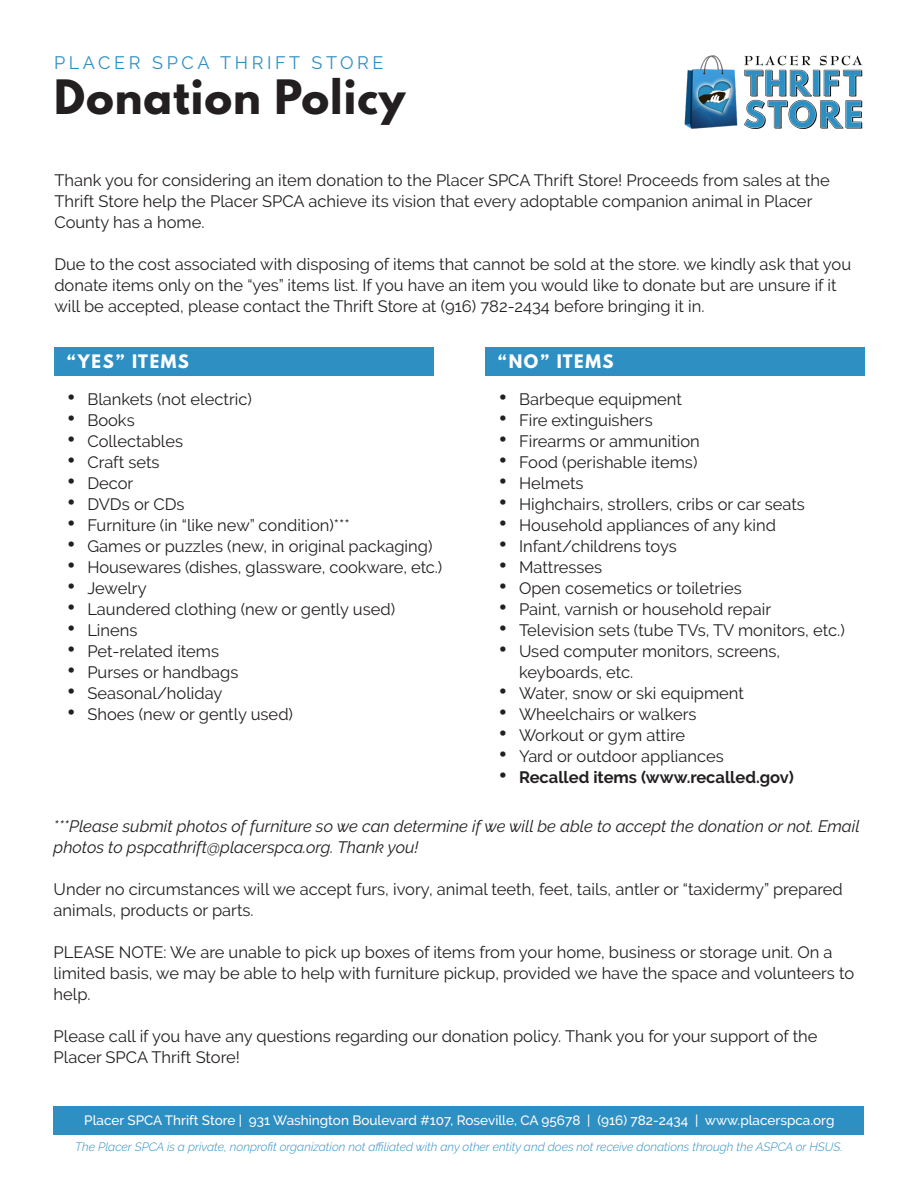
<style>
.page{position:relative;width:918px;height:1188px;background:#fff}
.page>*{position:absolute;margin:0;border:0;box-sizing:border-box;transform-origin:0 0}
.t1{font:700 42px "League Spartan";letter-spacing:.025em;color:#231f20}
.t2{font:18px "Raleway";letter-spacing:.2em;color:#2e8fc2}
.t3{font:16.5px/21px "Raleway";color:#231f20}
.t4{font:italic 16.5px/21px "Raleway";color:#231f20}
.t5{font:700 16.5px "Raleway";color:#231f20}
.t6{font:700 16.5px "League Spartan";letter-spacing:.1em;color:#fff}
.t7{font:500 13.5px "Raleway";color:#fff}
.t8{font:italic 300 12px "Raleway";color:#2e8fc2}
.s1{font-weight:900;font-size:22.5px}
</style>
<div class="page">
<div style="left:54px;top:1106px;width:810px;height:29px;background:#2e8fc2"></div>
<img style="left:684px;top:55px;width:179px;height:74px">
<div style="left:54px;top:347px;width:379px;height:29px;background:#2e8fc2"></div>
<div style="left:485px;top:347px;width:379px;height:29px;background:#2e8fc2"></div>
<p class="t2" style="left:54px;top:52px;width:331px">PLACER SPCA THRIFT STORE</p>
<p class="t1" style="left:54px;top:64px;width:353px">Donation Policy</p>
<p class="t3" style="left:54px;top:170px;width:777px">Thank you for considering an item donation to the Placer SPCA Thrift Store! Proceeds from sales at the<br>Thrift Store help the Placer SPCA achieve its vision that every adoptable companion animal in Placer<br>County has a home.</p>
<p class="t3" style="left:54px;top:254px;width:798px">Due to the cost associated with disposing of items that cannot be sold at the store. we kindly ask that you donate items only on the “yes” items list. If you have an item you would like to donate but are unsure if it will be accepted, please contact the Thrift Store at (916) 782-2434 before bringing it in.</p>
<p class="t6" style="left:67px;top:349px;width:123px">“YES” ITEMS</p>
<p class="t6" style="left:498px;top:349px;width:117px">“NO” ITEMS</p>
<p class="t3" style="left:499px;top:389px;width:185px"><span class="s1">•</span> Barbeque equipment</p>
<p class="t3" style="left:499px;top:410px;width:156px"><span class="s1">•</span> Fire extinguishers</p>
<p class="t3" style="left:499px;top:431px;width:203px"><span class="s1">•</span> Firearms or ammunition</p>
<p class="t3" style="left:499px;top:452px;width:200px"><span class="s1">•</span> Food (perishable items)</p>
<p class="t3" style="left:499px;top:473px;width:86px"><span class="s1">•</span> Helmets</p>
<p class="t3" style="left:499px;top:494px;width:308px"><span class="s1">•</span> Highchairs, strollers, cribs or car seats</p>
<p class="t3" style="left:499px;top:515px;width:279px"><span class="s1">•</span> Household appliances of any kind</p>
<p class="t3" style="left:499px;top:536px;width:180px"><span class="s1">•</span> Infant/childrens toys</p>
<p class="t3" style="left:499px;top:557px;width:105px"><span class="s1">•</span> Mattresses</p>
<p class="t3" style="left:499px;top:578px;width:244px"><span class="s1">•</span> Open cosemetics or toiletries</p>
<p class="t3" style="left:499px;top:599px;width:274px"><span class="s1">•</span> Paint, varnish or household repair</p>
<p class="t3" style="left:499px;top:620px;width:347px"><span class="s1">•</span> Television sets (tube TVs, TV monitors, etc.)</p>
<p class="t3" style="left:519px;top:641px;width:263px;text-indent:-20px"><span class="s1">•</span> Used computer monitors, screens, keyboards, etc.</p>
<p class="t3" style="left:499px;top:683px;width:247px"><span class="s1">•</span> Water, snow or ski equipment</p>
<p class="t3" style="left:499px;top:704px;width:199px"><span class="s1">•</span> Wheelchairs or walkers</p>
<p class="t3" style="left:499px;top:725px;width:188px"><span class="s1">•</span> Workout or gym attire</p>
<p class="t3" style="left:499px;top:746px;width:226px"><span class="s1">•</span> Yard or outdoor appliances</p>
<p class="t5" style="left:499px;top:768px;width:297px"><span class="s1">•</span> Recalled items (www.recalled.gov)</p>
<p class="t3" style="left:67px;top:389px;width:186px"><span class="s1">•</span> Blankets (not electric)</p>
<p class="t3" style="left:67px;top:410px;width:69px"><span class="s1">•</span> Books</p>
<p class="t3" style="left:67px;top:431px;width:118px"><span class="s1">•</span> Collectables</p>
<p class="t3" style="left:67px;top:452px;width:94px"><span class="s1">•</span> Craft sets</p>
<p class="t3" style="left:67px;top:473px;width:68px"><span class="s1">•</span> Decor</p>
<p class="t3" style="left:67px;top:494px;width:119px"><span class="s1">•</span> DVDs or CDs</p>
<p class="t3" style="left:67px;top:515px;width:284px"><span class="s1">•</span> Furniture (in “like new” condition)***</p>
<p class="t3" style="left:67px;top:536px;width:367px"><span class="s1">•</span> Games or puzzles (new, in original packaging)</p>
<p class="t3" style="left:67px;top:557px;width:377px"><span class="s1">•</span> Housewares (dishes, glassware, cookware, etc.)</p>
<p class="t3" style="left:67px;top:578px;width:81px"><span class="s1">•</span> Jewelry</p>
<p class="t3" style="left:67px;top:599px;width:330px"><span class="s1">•</span> Laundered clothing (new or gently used)</p>
<p class="t3" style="left:67px;top:620px;width:72px"><span class="s1">•</span> Linens</p>
<p class="t3" style="left:67px;top:641px;width:154px"><span class="s1">•</span> Pet-related items</p>
<p class="t3" style="left:67px;top:662px;width:173px"><span class="s1">•</span> Purses or handbags</p>
<p class="t3" style="left:67px;top:683px;width:157px"><span class="s1">•</span> Seasonal/holiday</p>
<p class="t3" style="left:67px;top:704px;width:227px"><span class="s1">•</span> Shoes (new or gently used)</p>
<p class="t4" style="left:54px;top:815px;width:808px">***Please submit photos of furniture so we can determine if we will be able to accept the donation or not. Email photos to pspcathrift@placerspca.org. Thank you!</p>
<p class="t3" style="left:54px;top:878px;width:791px">Under no circumstances will we accept furs, ivory, animal teeth, feet, tails, antler or “taxidermy” prepared animals, products or parts.</p>
<p class="t3" style="left:54px;top:941px;width:802px">PLEASE NOTE: We are unable to pick up boxes of items from your home, business or storage unit. On a limited basis, we may be able to help with furniture pickup, provided we have the space and volunteers to help.</p>
<p class="t3" style="left:54px;top:1025px;width:765px">Please call if you have any questions regarding our donation policy. Thank you for your support of the<br>Placer SPCA Thrift Store!</p>
<p class="t7" style="left:84px;top:1112px;width:752px">Placer SPCA Thrift Store | 931 Washington Boulevard #107, Roseville, CA 95678 | (916) 782-2434 | www.placerspca.org</p>
<p class="t8" style="left:75px;top:1140px;width:769px">The Placer SPCA is a private, nonprofit organization not affiliated with any other entity and does not receive donations through the ASPCA or HSUS.</p>
</div>
